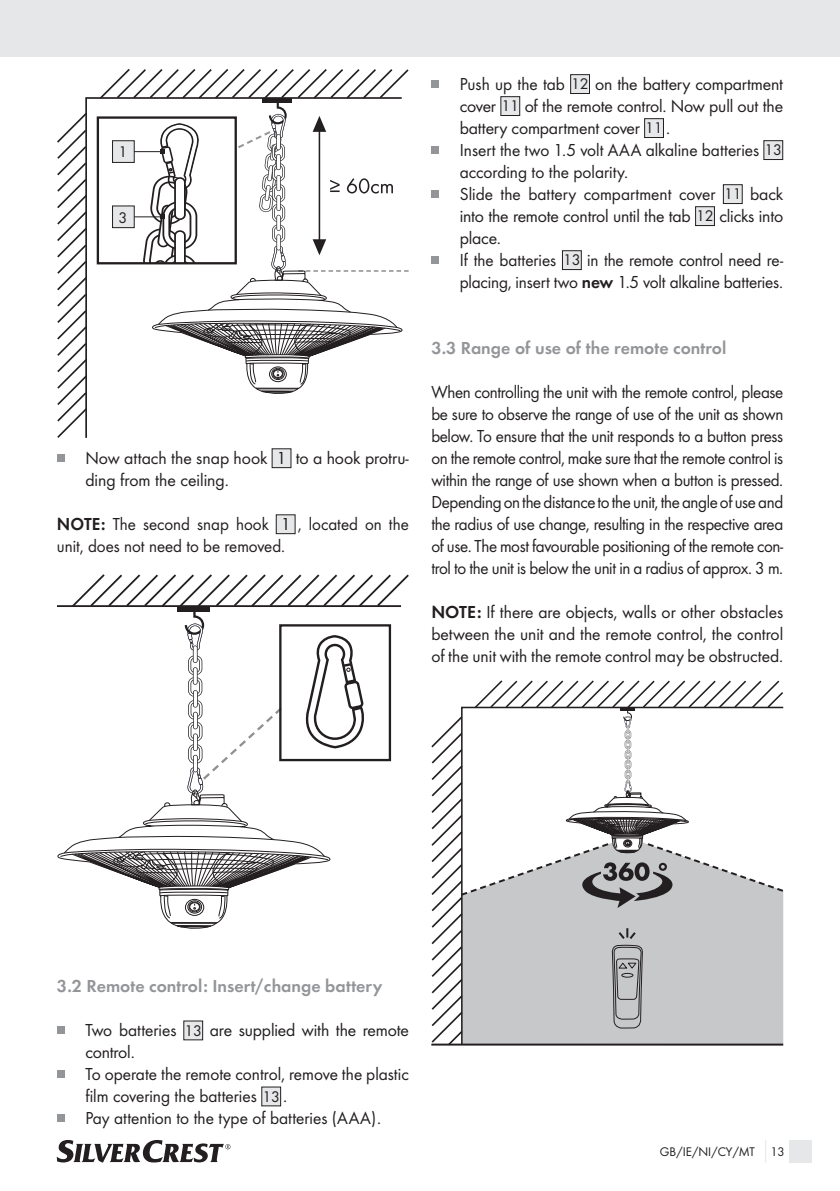
<style>
.page{position:relative;width:840px;height:1191px;background:#fff}
.page>*{position:absolute;margin:0;border:0;box-sizing:border-box;transform-origin:0 0}
.t1{font:18px/22px "Futura Pro";color:#231f20}
.t2{font:18px/22px "Futura Pro";color:#231f20;scale:.96 1}
.t3{font:600 18px "Futura Pro";color:#939598}
.t4{font:16px "Futura Pro";color:#231f20}
.t5{font:13px "Futura Pro";color:#231f20}
.s1{font-weight:600}
.s2{font-size:16px}
</style>
<div class="page">
<div style="left:0;top:0;width:839px;height:57px;background:#e6e7e9"></div>
<div style="left:788px;top:1140px;width:23px;height:22px;background:#e6e7e9"></div>
<svg style="left:57px;top:1140px;width:173px;height:22px"></svg>
<svg style="left:57px;top:111px;width:30px;height:327px"></svg>
<svg style="left:98px;top:68px;width:311px;height:326px"></svg>
<div style="left:57px;top:454px;width:7px;height:7px;background:#939598"></div>
<div style="left:272px;top:449px;width:19px;height:18px;background:#e6e7e9"></div>
<div style="left:276px;top:515px;width:19px;height:18px;background:#e6e7e9"></div>
<div style="left:275px;top:514px;width:20px;height:20px;border:1px solid #231f20"></div>
<svg style="left:57px;top:574px;width:352px;height:355px"></svg>
<div style="left:57px;top:1026px;width:7px;height:7px;background:#939598"></div>
<div style="left:184px;top:1021px;width:18px;height:18px;background:#e6e7e9"></div>
<div style="left:57px;top:1070px;width:7px;height:7px;background:#939598"></div>
<div style="left:261px;top:1087px;width:19px;height:18px;background:#e6e7e9"></div>
<div style="left:261px;top:1086px;width:20px;height:20px;border:1px solid #231f20"></div>
<div style="left:57px;top:1114px;width:7px;height:7px;background:#939598"></div>
<div style="left:431px;top:80px;width:7px;height:7px;background:#939598"></div>
<div style="left:570px;top:75px;width:19px;height:18px;background:#e6e7e9"></div>
<div style="left:570px;top:74px;width:19px;height:20px;border:1px solid #231f20"></div>
<div style="left:500px;top:97px;width:19px;height:18px;background:#e6e7e9"></div>
<div style="left:500px;top:96px;width:20px;height:20px;border:1px solid #231f20"></div>
<div style="left:644px;top:119px;width:19px;height:18px;background:#e6e7e9"></div>
<div style="left:643px;top:118px;width:20px;height:20px;border:1px solid #231f20"></div>
<div style="left:431px;top:146px;width:7px;height:7px;background:#939598"></div>
<div style="left:763px;top:141px;width:19px;height:18px;background:#e6e7e9"></div>
<div style="left:763px;top:140px;width:19px;height:20px;border:1px solid #231f20"></div>
<div style="left:431px;top:190px;width:7px;height:7px;background:#939598"></div>
<div style="left:723px;top:185px;width:18px;height:18px;background:#e6e7e9"></div>
<div style="left:722px;top:184px;width:20px;height:20px;border:1px solid #231f20"></div>
<div style="left:695px;top:207px;width:19px;height:18px;background:#e6e7e9"></div>
<div style="left:694px;top:206px;width:20px;height:20px;border:1px solid #231f20"></div>
<div style="left:431px;top:256px;width:7px;height:7px;background:#939598"></div>
<div style="left:562px;top:251px;width:19px;height:18px;background:#e6e7e9"></div>
<div style="left:561px;top:250px;width:20px;height:20px;border:1px solid #231f20"></div>
<svg style="left:431px;top:680px;width:353px;height:366px"></svg>
<p class="t4" style="left:118px;top:141px;width:10px">1</p>
<p class="t4" style="left:118px;top:206px;width:10px">3</p>
<p class="t1" style="left:85px;top:446px;width:325px">Now attach the snap hook 1 to a hook protru&shy;ding from the ceiling.</p>
<p class="t2" style="left:57px;top:512px;width:368px"><span class="s1">NOTE:</span> The second snap hook 1 , located on the unit, does not need to be removed.</p>
<p class="t1" style="left:459px;top:72px;width:325px">Push up the tab <span class="s2">12</span> on the battery compartment cover <span class="s2">11</span> of the remote control. Now pull out the battery compartment cover <span class="s2">11</span> .<br>Insert the two 1.5 volt AAA alkaline batteries <span class="s2">13 </span>according to the polarity.<br>Slide the battery compartment cover <span class="s2">11</span> back into the remote control until the tab <span class="s2">12</span> clicks into place.<br>If the batteries <span class="s2">13</span> in the remote control need re&shy;placing, insert two <span class="s1">new</span> 1.5 volt alkaline batteries.</p>
<p class="t3" style="left:431px;top:335px;width:296px">3.3 Range of use of the remote control</p>
<p class="t2" style="left:431px;top:380px;width:368px;text-align:justify">When controlling the unit with the remote control, please be sure to observe the range of use of the unit as shown below. To ensure that the unit responds to a button press on the remote control, make sure that the remote control is within the range of use shown when a button is pressed.<br>Depending on the distance to the unit, the angle of use and the radius of use change, resulting in the respective area of use. The most favourable positioning of the remote con&shy;trol to the unit is below the unit in a radius of approx. 3 m.</p>
<p class="t1" style="left:431px;top:600px;width:353px;text-align:justify"><span class="s1">NOTE:</span> If there are objects, walls or other obstacles between the unit and the remote control, the control of the unit with the remote control may be obstructed.</p>
<p class="t3" style="left:57px;top:973px;width:326px">3.2 Remote control: Insert/change battery</p>
<p class="t1" style="left:85px;top:1018px;width:325px">Two batteries <span class="s2">13</span> are supplied with the remote control.<br>To operate the remote control, remove the plastic film covering the batteries <span class="s2">13</span> .<br>Pay attention to the type of batteries (AAA).</p>
<p class="t5" style="left:659px;top:1142px;width:126px">GB/IE/NI/CY/MT 13</p>
</div>
